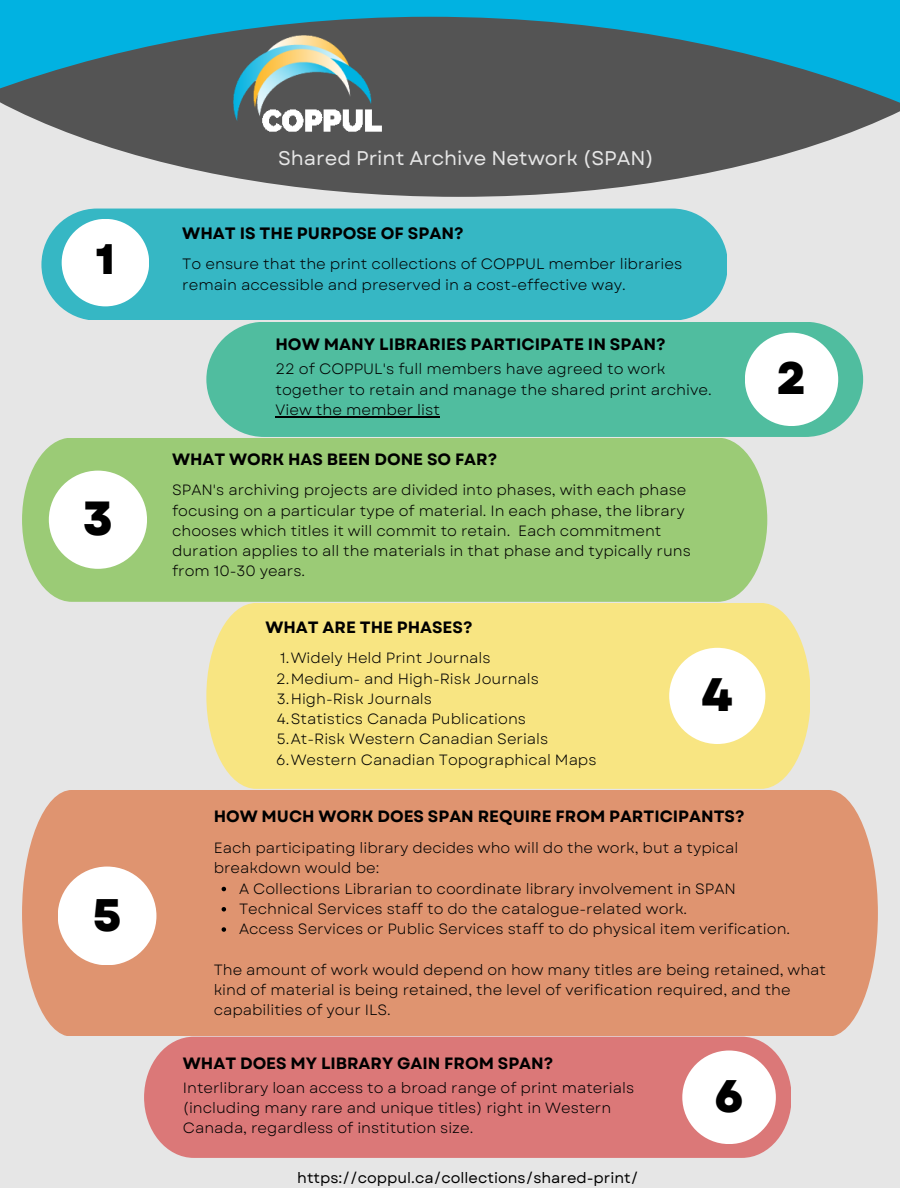
<style>
.page{position:relative;width:900px;height:1188px;background:#e6e6e6}
.page>*{position:absolute;margin:0;border:0;box-sizing:border-box;transform-origin:0 0}
.t1{font:800 47.85px "Garet";color:#000}
.t2{font:800 46.8px "Garet";color:#000}
.t3{font:800 45.6px "Garet";color:#000}
.t4{font:800 45.45px "Garet";color:#000}
.t5{font:800 42.6px "Garet";color:#000}
.t6{font:19.8px "Garet";color:#e6e6e6}
.t7{font:700 16.5px "Garet";color:#000}
.t8{font:700 16.35px "Garet";color:#000}
.t9{font:15px/20.2px "Garet";color:#000}
.t10{font:14.85px/20.2px "Garet";color:#000}
.t11{font:14.85px "Garet";color:#000}
</style>
<div class="page">
<svg style="left:28px;top:116px;width:862px;height:81px;fill:#545454"></svg>
<svg style="left:0;top:0;width:900px;height:116px;background:#327b8e"></svg>
<img style="left:234px;top:36px;width:150px;height:98px">
<div style="left:41px;top:209px;width:686px;height:111px;background:#36b7c4;border-radius:56px"></div>
<div style="left:62px;top:219px;width:87px;height:87px;background:#fff;border-radius:50%"></div>
<div style="left:22px;top:438px;width:745px;height:164px;background:#9bcb76"></div>
<div style="left:49px;top:471px;width:98px;height:98px;background:#fff;border-radius:50%"></div>
<div style="left:206px;top:603px;width:604px;height:186px;background:#f8e582"></div>
<div style="left:669px;top:648px;width:96px;height:96px;background:#fff;border-radius:50%"></div>
<div style="left:22px;top:790px;width:855px;height:246px;background:#df9470"></div>
<div style="left:58px;top:867px;width:98px;height:98px;background:#fff;border-radius:50%"></div>
<svg style="left:222px;top:887px;width:4px;height:4px"></svg>
<svg style="left:222px;top:907px;width:4px;height:5px"></svg>
<svg style="left:222px;top:927px;width:4px;height:5px"></svg>
<div style="left:206px;top:322px;width:657px;height:115px;background:#50bd9f;border-radius:58px"></div>
<div style="left:745px;top:333px;width:93px;height:93px;background:#fff;border-radius:50%"></div>
<hr style="left:275px;top:416px;width:165px;height:1px;background:#000">
<div style="left:144px;top:1037px;width:647px;height:121px;background:#db7878"></div>
<div style="left:682px;top:1051px;width:94px;height:93px;background:#fff;border-radius:50%"></div>
<h3 class="t5" style="left:96px;top:229px;width:21px">1</h3>
<h1 class="t1" style="left:83px;top:484px;width:32px">3</h1>
<h3 class="t3" style="left:93px;top:882px;width:30px">5</h3>
<h3 class="t6" style="left:278px;top:144px;width:377px">Shared Print Archive Network (SPAN)</h3>
<p class="t7" style="left:182px;top:221px;width:283px">WHAT IS THE PURPOSE OF SPAN?</p>
<p class="t9" style="left:182px;top:254px;width:502px">To ensure that the print collections of COPPUL member libraries remain accessible and preserved in a cost-effective way.</p>
<p class="t7" style="left:275px;top:333px;width:392px">HOW MANY LIBRARIES PARTICIPATE IN SPAN?</p>
<p class="t9" style="left:275px;top:359px;width:438px">22 of COPPUL's full members have agreed to work together to retain and manage the shared print archive.<br>View the member list</p>
<p class="t8" style="left:172px;top:448px;width:327px">WHAT WORK HAS BEEN DONE SO FAR?</p>
<p class="t10" style="left:172px;top:480px;width:520px">SPAN's archiving projects are divided into phases, with each phase focusing on a particular type of material. In each phase, the library chooses which titles it will commit to retain. Each commitment duration applies to all the materials in that phase and typically runs from 10-30 years.</p>
<p class="t8" style="left:265px;top:615px;width:209px">WHAT ARE THE PHASES?</p>
<p class="t10" style="left:276px;top:648px;width:322px">1.Widely Held Print Journals<br>2.Medium- and High-Risk Journals 3.High-Risk Journals<br>4.Statistics Canada Publications 5.At-Risk Western Canadian Serials 6.Western Canadian Topographical Maps</p>
<h2 class="t2" style="left:702px;top:661px;width:33px">4</h2>
<p class="t8" style="left:214px;top:805px;width:532px">HOW MUCH WORK DOES SPAN REQUIRE FROM PARTICIPANTS?</p>
<p class="t10" style="left:214px;top:838px;width:526px">Each participating library decides who will do the work, but a typical breakdown would be:</p>
<h3 class="t4" style="left:777px;top:345px;width:31px">2</h3>
<p class="t10" style="left:239px;top:878px;width:553px">A Collections Librarian to coordinate library involvement in SPAN<br>Technical Services staff to do the catalogue-related work.<br>Access Services or Public Services staff to do physical item verification.</p>
<p class="t10" style="left:214px;top:959px;width:614px">The amount of work would depend on how many titles are being retained, what kind of material is being retained, the level of verification required, and the capabilities of your ILS.</p>
<p class="t8" style="left:183px;top:1052px;width:372px">WHAT DOES MY LIBRARY GAIN FROM SPAN?</p>
<p class="t10" style="left:183px;top:1078px;width:453px">Interlibrary loan access to a broad range of print materials (including many rare and unique titles) right in Western<br>Canada, regardless of institution size.</p>
<p class="t11" style="left:297px;top:1167px;width:343px">https://coppul.ca/collections/shared-print/</p>
<h3 class="t3" style="left:714px;top:1063px;width:31px">6</h3>
</div>
